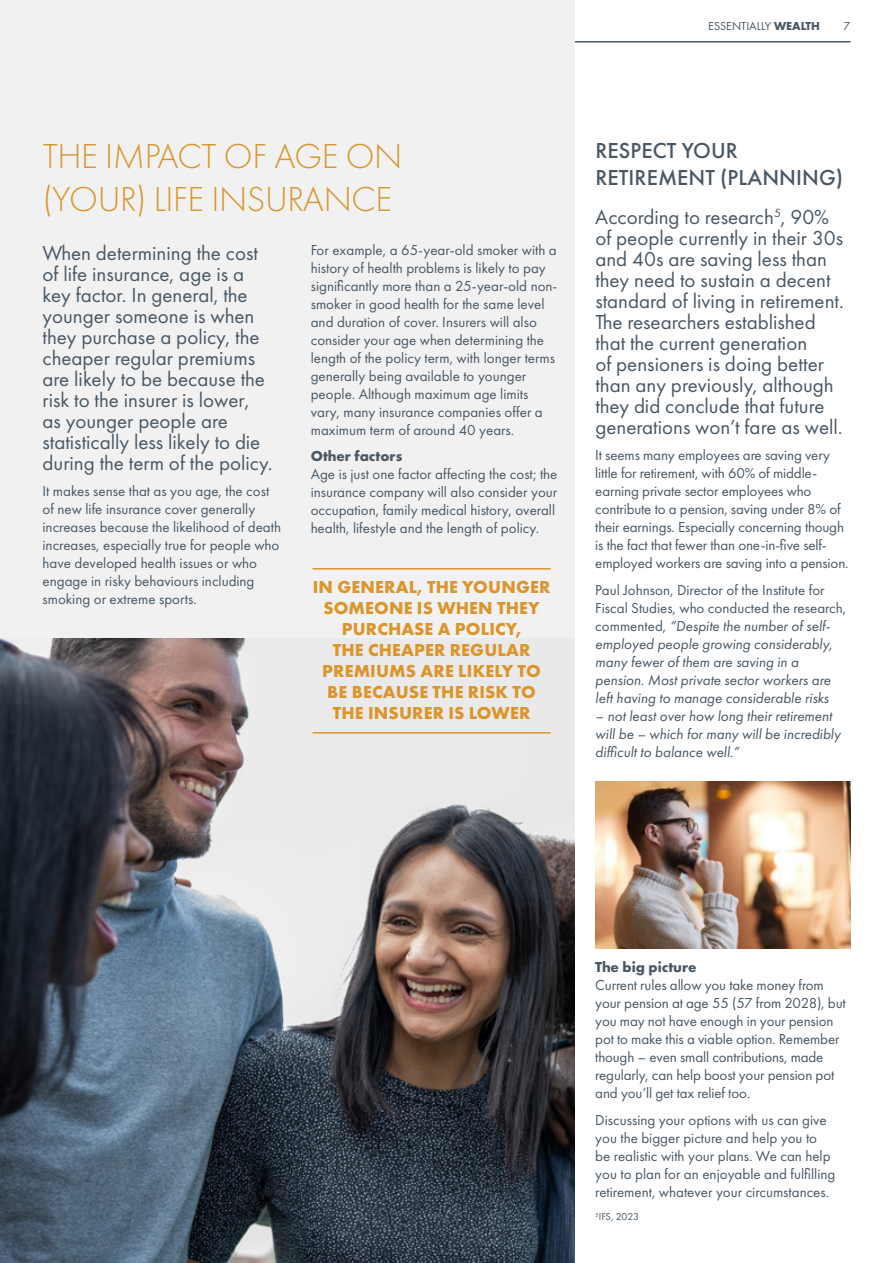
<style>
.page{position:relative;width:893px;height:1263px;background:#fff}
.page>*{position:absolute;margin:0;border:0;box-sizing:border-box;transform-origin:0 0}
.t1{font:300 36px/43.2px "Futura PT";letter-spacing:-.01em;color:#db952c}
.t2{font:500 22.5px/27px "Futura PT";letter-spacing:.005em;color:#485865}
.t3{font:21px/21px "Futura PT";color:#485865}
.t4{font:700 18px/21px "Futura PT";letter-spacing:.01em;color:#db952c;text-align:center}
.t5{font:15px/18px "Futura PT";color:#485865}
.t6{font:italic 15px/18px "Futura PT";color:#485865}
.t7{font:700 15px "Futura PT";color:#485865}
.t8{font:12px "Futura PT";color:#485865}
.t9{font:10.5px "Futura PT";letter-spacing:-.025em;color:#485865}
.s1{font-weight:700}
.s2{font-style:normal}
</style>
<div class="page">
<hr style="left:0;top:41px;width:850px;height:2px;background:#485865">
<div style="left:0;top:0;width:574px;height:1222px;background:#f1f1f2"></div>
<img style="left:0;top:639px;width:574px;height:624px">
<hr style="left:313px;top:568px;width:238px;height:1px;background:#db952c">
<hr style="left:313px;top:732px;width:238px;height:1px;background:#db952c">
<img style="left:595px;top:782px;width:255px;height:166px">
<p class="t8" style="left:708px;top:19px;width:113px">ESSENTIALLY <span class="s1">WEALTH</span></p>
<p class="t8" style="left:844px;top:19px;width:8px">7</p>
<h1 class="t1" style="left:43px;top:134px;width:361px">THE IMPACT OF AGE ON (YOUR) LIFE INSURANCE</h1>
<p class="t3" style="left:43px;top:242px;width:232px">When determining the cost of life insurance, age is a key factor. In general, the younger someone is when they purchase a policy, the cheaper regular premiums are likely to be because the risk to the insurer is lower, as younger people are statistically less likely to die during the term of the policy.</p>
<p class="t5" style="left:43px;top:482px;width:240px">It makes sense that as you age, the cost of new life insurance cover generally increases because the likelihood of death increases, especially true for people who have developed health issues or who engage in risky behaviours including smoking or extreme sports.</p>
<p class="t5" style="left:311px;top:240px;width:248px">For example, a 65-year-old smoker with a history of health problems is likely to pay significantly more than a 25-year-old non&shy;smoker in good health for the same level and duration of cover. Insurers will also consider your age when determining the length of the policy term, with longer terms generally being available to younger people. Although maximum age limits vary, many insurance companies offer a maximum term of around 40 years.</p>
<p class="t7" style="left:311px;top:446px;width:93px">Other factors</p>
<p class="t5" style="left:311px;top:465px;width:248px">Age is just one factor affecting the cost; the insurance company will also consider your occupation, family medical history, overall health, lifestyle and the length of policy.</p>
<p class="t4" style="left:313px;top:576px;width:239px">IN GENERAL, THE YOUNGER<br>SOMEONE IS WHEN THEY<br>PURCHASE A POLICY,<br>THE CHEAPER REGULAR<br>PREMIUMS ARE LIKELY TO<br>BE BECAUSE THE RISK TO<br>THE INSURER IS LOWER</p>
<h2 class="t2" style="left:595px;top:137px;width:249px">RESPECT YOUR<br>RETIREMENT (PLANNING)</h2>
<p class="t3" style="left:595px;top:206px;width:250px">According to research<sup>5</sup>, 90% of people currently in their 30s and 40s are saving less than they need to sustain a decent standard of living in retirement.<br>The researchers established that the current generation<br>of pensioners is doing better than any previously, although they did conclude that future generations won’t fare as well.</p>
<p class="t5" style="left:595px;top:446px;width:255px">It seems many employees are saving very little for retirement, with 60% of middle&shy;earning private sector employees who contribute to a pension, saving under 8% of their earnings. Especially concerning though is the fact that fewer than one-in-five self&shy;employed workers are saving into a pension.</p>
<p class="t6" style="left:595px;top:581px;width:252px"><span class="s2">Paul Johnson, Director of the Institute for Fiscal Studies, who conducted the research, commented,</span> “Despite the number of self&shy;employed people growing considerably, many fewer of them are saving in a pension. Most private sector workers are left having to manage considerable risks</p>
<p class="t6" style="left:595px;top:707px;width:247px">– not least over how long their retirement will be – which for many will be incredibly difficult to balance well.”</p>
<p class="t7" style="left:595px;top:958px;width:103px">The big picture</p>
<p class="t5" style="left:595px;top:976px;width:252px">Current rules allow you take money from your pension at age 55 (57 from 2028), but you may not have enough in your pension pot to make this a viable option. Remember though – even small contributions, made regularly, can help boost your pension pot and you’ll get tax relief too.</p>
<p class="t5" style="left:595px;top:1111px;width:242px">Discussing your options with us can give you the bigger picture and help you to be realistic with your plans. We can help you to plan for an enjoyable and fulfilling retirement, whatever your circumstances.</p>
<p class="t9" style="left:595px;top:1211px;width:45px"><sup>5</sup>IFS, 2023</p>
</div>
